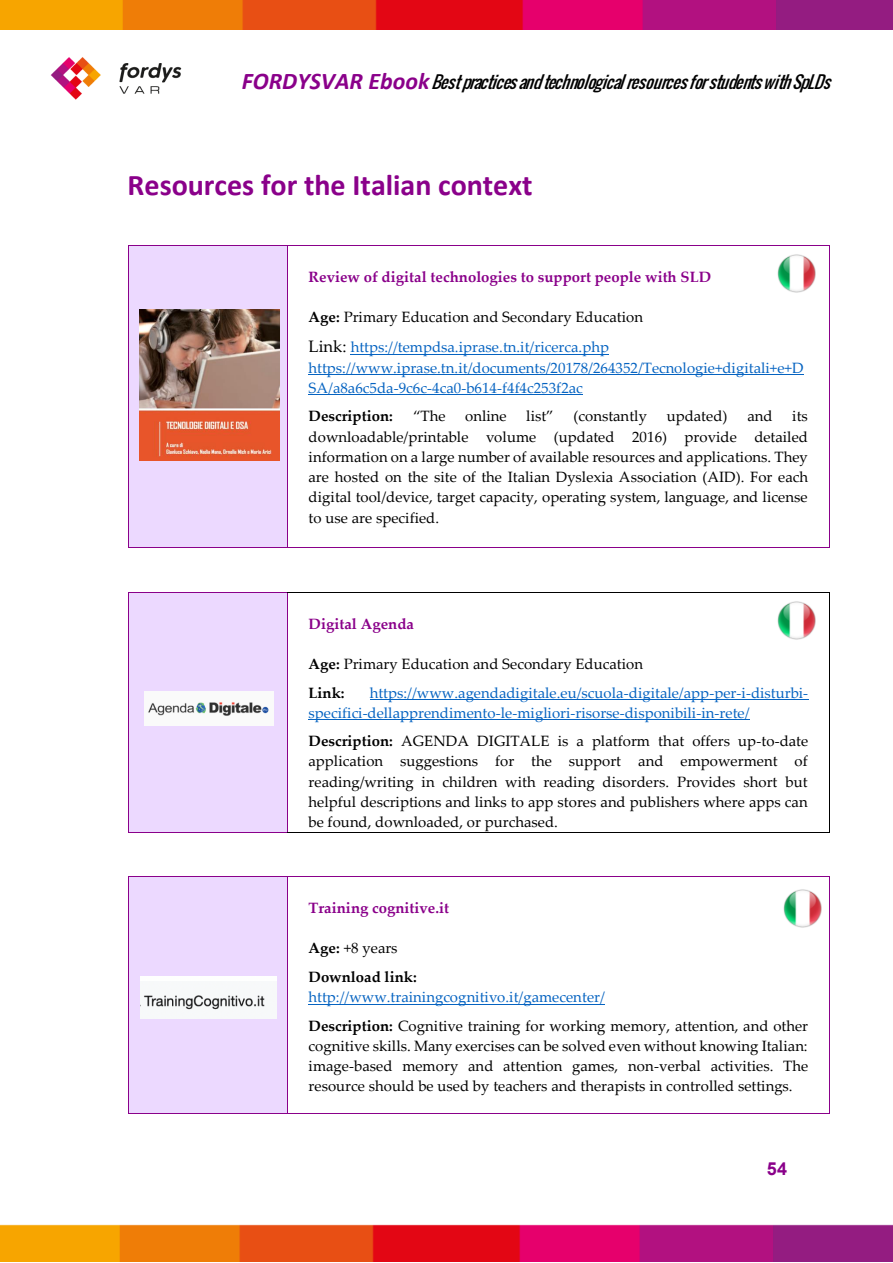
<style>
.page{position:relative;width:893px;height:1263px;background:#fff}
.page>*{position:absolute;margin:0;border:0;box-sizing:border-box;transform-origin:0 0}
.t1{font:700 30px "Calibri";color:#8a008a}
.t2{font:700 18px "Arial";color:#8a008a}
.t3{font:italic 300 16.5px "Oswald";color:#000}
.t4{font:15px/20.2px "Palatino Linotype";color:#000;text-align:justify}
.t5{font:15px/30px "Palatino Linotype";color:#0563c1}
.t6{font:700 15px "Palatino Linotype";color:#8a008a}
.t7{font:700 15px/28.5px "Palatino Linotype";color:#000}
.s1{font-family:"Calibri";font-weight:700;font-size:24px;color:#8a008a}
.s2{font-weight:700;color:#000}
.s3{color:#000}
.s4{font-size:16.5px;color:#000}
.s5{font-weight:700}
.s6{font-weight:400}
.s7{color:#0563c1}
</style>
<div class="page">
<img style="left:0;top:0;width:893px;height:29px">
<img style="left:50px;top:57px;width:132px;height:43px">
<img style="left:0;top:1224px;width:893px;height:37px">
<div style="left:128px;top:246px;width:159px;height:301px;background:#ecd9ff"></div>
<hr style="left:351px;top:354px;width:258px;height:1px;background:#0563c1">
<hr style="left:309px;top:374px;width:495px;height:1px;background:#0563c1">
<hr style="left:309px;top:394px;width:274px;height:1px;background:#0563c1">
<hr style="left:128px;top:245px;width:159px;height:1px;background:#8a008a">
<hr style="left:288px;top:245px;width:541px;height:1px;background:#8a008a">
<hr style="left:128px;top:246px;width:1px;height:301px;background:#8a008a">
<hr style="left:128px;top:547px;width:159px;height:1px;background:#8a008a">
<hr style="left:287px;top:246px;width:1px;height:301px;background:#8a008a">
<hr style="left:288px;top:547px;width:541px;height:1px;background:#8a008a">
<hr style="left:829px;top:246px;width:1px;height:301px;background:#8a008a">
<div style="left:128px;top:593px;width:159px;height:239px;background:#ecd9ff"></div>
<hr style="left:370px;top:699px;width:438px;height:1px;background:#0563c1">
<hr style="left:309px;top:719px;width:441px;height:1px;background:#0563c1">
<hr style="left:128px;top:592px;width:159px;height:1px;background:#8a008a">
<hr style="left:288px;top:592px;width:541px;height:1px;background:#000">
<hr style="left:128px;top:593px;width:1px;height:239px;background:#8a008a">
<hr style="left:128px;top:832px;width:159px;height:1px;background:#8a008a">
<hr style="left:287px;top:593px;width:1px;height:239px;background:#8a008a">
<hr style="left:288px;top:832px;width:541px;height:1px;background:#000">
<hr style="left:829px;top:593px;width:1px;height:239px;background:#000">
<div style="left:128px;top:877px;width:159px;height:236px;background:#ecd9ff"></div>
<hr style="left:309px;top:1003px;width:296px;height:1px;background:#0563c1">
<hr style="left:128px;top:876px;width:159px;height:1px;background:#8a008a">
<hr style="left:288px;top:876px;width:541px;height:1px;background:#8a008a">
<hr style="left:128px;top:877px;width:1px;height:236px;background:#8a008a">
<hr style="left:128px;top:1113px;width:159px;height:1px;background:#8a008a">
<hr style="left:287px;top:877px;width:1px;height:236px;background:#8a008a">
<hr style="left:288px;top:1113px;width:541px;height:1px;background:#8a008a">
<hr style="left:829px;top:877px;width:1px;height:236px;background:#8a008a">
<img style="left:139px;top:309px;width:141px;height:151px">
<img style="left:777px;top:254px;width:39px;height:39px">
<img style="left:145px;top:692px;width:129px;height:33px">
<img style="left:777px;top:601px;width:39px;height:39px">
<img style="left:140px;top:977px;width:136px;height:41px">
<img style="left:783px;top:889px;width:38px;height:39px">
<p class="t3" style="left:242px;top:69px;width:597px"><span class="s1">F O R D Y S V A R E b o o k</span> BestpracticesandtechnologicalresourcesforstudentswithSpLDs</p>
<h1 class="t1" style="left:128px;top:173px;width:406px">Resources for the Italian context</h1>
<p class="t6" style="left:309px;top:271px;width:404px">Review of digital technologies to support people with SLD</p>
<p class="t5" style="left:309px;top:304px;width:336px"><span class="s2">Age:</span> <span class="s3">Primary Education and Secondary Education<br></span><span class="s4">Link:</span> https://tempdsa.iprase.tn.it/ricerca.php</p>
<p class="t5" style="left:309px;top:359px;width:496px;line-height:20.1px">https://www.iprase.tn.it/documents/20178/264352/Tecnologie+digitali+e+D<br>SA/a8a6c5da-9c6c-4ca0-b614-f4f4c253f2ac</p>
<p class="t7" style="left:309px;top:404px;width:86px">Description:</p>
<p class="t4" style="left:413px;top:408px;width:34px">“The</p>
<p class="t4" style="left:465px;top:408px;width:43px">online</p>
<p class="t4" style="left:526px;top:408px;width:29px">list”</p>
<p class="t4" style="left:574px;top:408px;width:75px">(constantly</p>
<p class="t4" style="left:667px;top:408px;width:62px">updated)</p>
<p class="t4" style="left:747px;top:408px;width:27px">and</p>
<p class="t4" style="left:309px;top:408px;width:501px;text-indent:484px">its downloadable/printable volume (updated 2016) provide detailed information on a large number of available resources and applications. They are hosted on the site of the Italian Dyslexia Association (AID). For each digital tool/device, target capacity, operating system, language, and license to use are specified.</p>
<p class="t6" style="left:309px;top:618px;width:107px">Digital Agenda</p>
<p class="t4" style="left:309px;top:652px;width:336px;line-height:28.5px"><span class="s5">Age:</span> Primary Education and Secondary Education<br><span class="s5">Link:</span></p>
<p class="t5" style="left:309px;top:684px;width:501px;line-height:20.2px;text-indent:61px">https://www.agendadigitale.eu/scuola-digitale/app-per-i-disturbi&shy;specifici-dellapprendimento-le-migliori-risorse-disponibili-in-rete/</p>
<p class="t4" style="left:309px;top:733px;width:501px"><span class="s5">Description:</span> AGENDA DIGITALE is a platform that offers up-to-date application suggestions for the support and empowerment of reading/writing in children with reading disorders. Provides short but helpful descriptions and links to app stores and publishers where apps can be found, downloaded, or purchased.</p>
<p class="t6" style="left:309px;top:902px;width:142px">Training cognitive.it</p>
<p class="t7" style="left:309px;top:936px;width:110px">Age: <span class="s6">+8 years<br></span>Download link:</p>
<p class="t4" style="left:309px;top:984px;width:501px;line-height:28.5px"><span class="s7">http://www.trainingcognitivo.it/gamecenter/<br></span><span class="s5">Description:</span> Cognitive training for working memory, attention, and other</p>
<p class="t4" style="left:309px;top:1037px;width:501px">cognitive skills. Many exercises can be solved even without knowing Italian: image-based memory and attention games, non-verbal activities. The resource should be used by teachers and therapists in controlled settings.</p>
<p class="t2" style="left:767px;top:1157px;width:22px">54</p>
</div>
